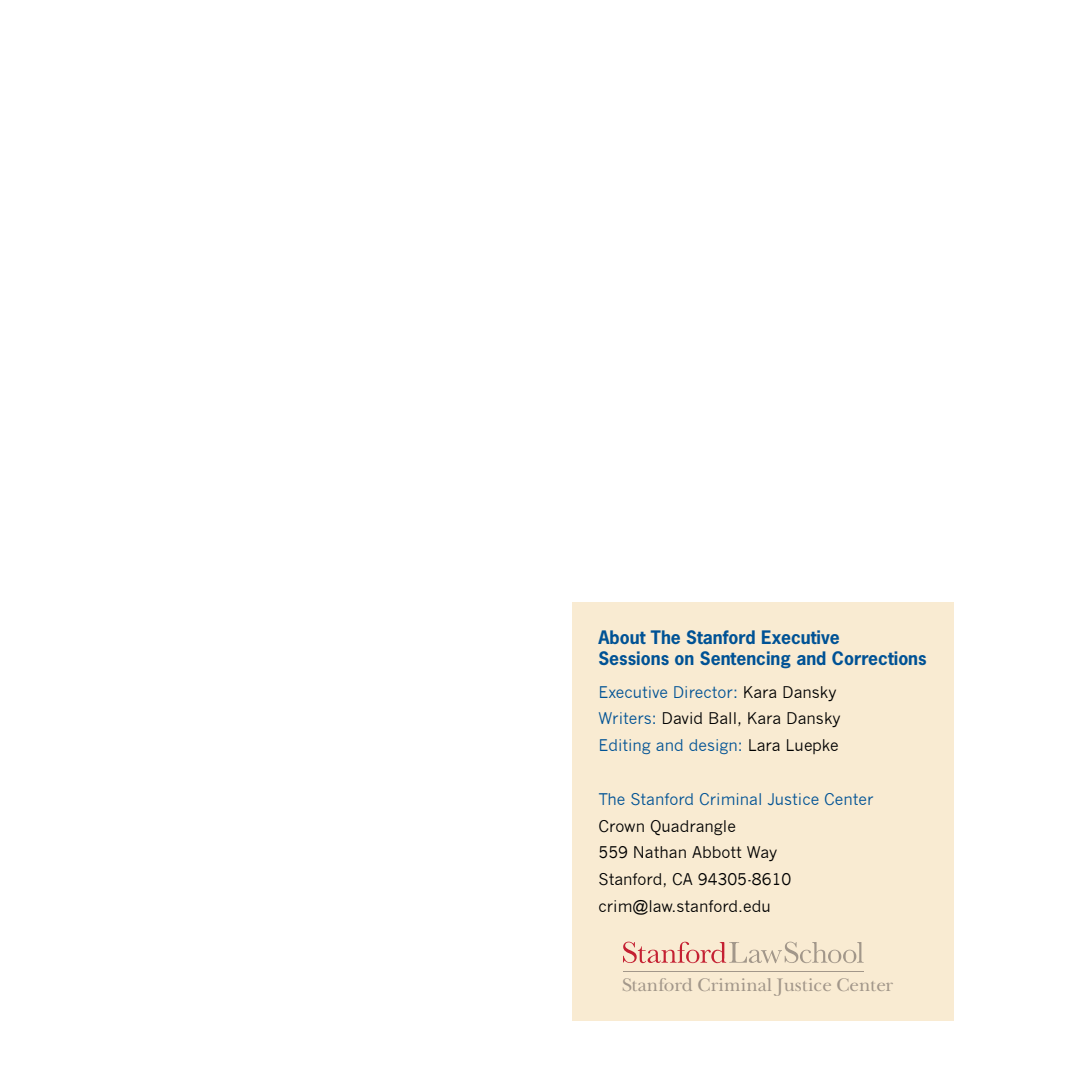
<style>
.page{position:relative;width:1071px;height:1071px;background:#fff}
.page>*{position:absolute;margin:0;border:0;box-sizing:border-box;transform-origin:0 0}
.t1{font:18.72px "New Baskerville ITC";color:#a2978a}
.t2{font:700 17.5px/21px "News Gothic Std";color:#005295}
.t3{font:15.75px/26.8px "News Gothic";color:#005295}
.t4{font:15.75px/26.8px "News Gothic";color:#000}
.s1{color:#000}
</style>
<div class="page">
<div style="left:572px;top:602px;width:382px;height:418px;background:#f9ebd2"></div>
<svg style="left:623px;top:942px;width:241px;height:21px"></svg>
<hr style="left:623px;top:971px;width:241px;height:1px;background:#a2978a">
<p class="t2" style="left:598px;top:626px;width:330px">About The Stanford Executive<br>Sessions on Sentencing and Corrections</p>
<p class="t3" style="left:598px;top:679px;width:243px">Executive Director: <span class="s1">Kara Dansky<br></span>Writers: <span class="s1">David Ball, Kara Dansky<br></span>Editing and design: <span class="s1">Lara Luepke</span></p>
<p class="t3" style="left:598px;top:786px;width:276px">The Stanford Criminal Justice Center</p>
<p class="t4" style="left:598px;top:812px;width:194px">Crown Quadrangle<br>559 Nathan Abbott Way<br>Stanford, CA 94305-8610 crim@law.stanford.edu</p>
<p class="t1" style="left:622px;top:974px;width:272px">Stanford Criminal Justice Center</p>
</div>
